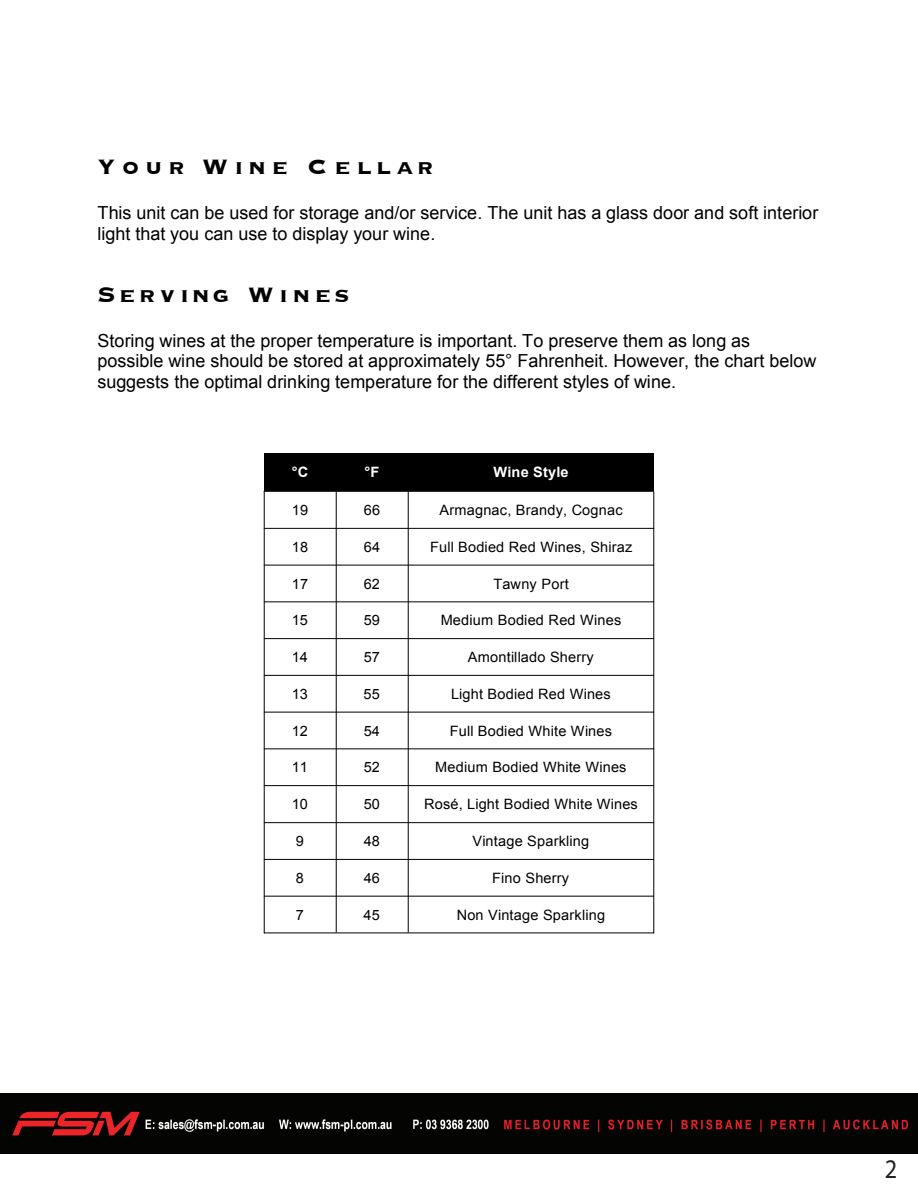
<style>
.page{position:relative;width:918px;height:1188px;background:#fff}
.page>*{position:absolute;margin:0;border:0;box-sizing:border-box;transform-origin:0 0}
.t1{font:700 27px "Copperplate";letter-spacing:.21em;color:#000}
.t2{font:700 27px "Copperplate";letter-spacing:.14em;color:#000}
.t3{font:27px "Myriad Pro";color:#211e1e;scale:.9 1}
.t4{font:18px/20.7px "Arial";color:#000}
.t5{font:14.25px "Arial";letter-spacing:.01em;color:#000}
.t6{font:700 14.25px "Arial";letter-spacing:.015em;color:#fff}
</style>
<div class="page">
<div style="left:264px;top:454px;width:72px;height:37px;background:#000"></div>
<div style="left:336px;top:454px;width:72px;height:37px;background:#000"></div>
<div style="left:408px;top:454px;width:246px;height:37px;background:#000"></div>
<hr style="left:264px;top:491px;width:390px;height:1px;background:#000">
<hr style="left:264px;top:528px;width:390px;height:1px;background:#000">
<hr style="left:264px;top:565px;width:390px;height:1px;background:#000">
<hr style="left:264px;top:602px;width:390px;height:1px;background:#000">
<hr style="left:264px;top:638px;width:390px;height:1px;background:#000">
<hr style="left:264px;top:675px;width:390px;height:1px;background:#000">
<hr style="left:264px;top:712px;width:390px;height:1px;background:#000">
<hr style="left:264px;top:749px;width:390px;height:1px;background:#000">
<hr style="left:264px;top:785px;width:390px;height:1px;background:#000">
<hr style="left:264px;top:822px;width:390px;height:1px;background:#000">
<hr style="left:264px;top:859px;width:390px;height:1px;background:#000">
<hr style="left:264px;top:896px;width:390px;height:1px;background:#000">
<hr style="left:264px;top:933px;width:390px;height:1px;background:#000">
<hr style="left:264px;top:491px;width:1px;height:442px;background:#000">
<hr style="left:336px;top:491px;width:1px;height:442px;background:#000">
<hr style="left:408px;top:491px;width:1px;height:442px;background:#000">
<hr style="left:653px;top:492px;width:1px;height:441px;background:#000">
<img style="left:0;top:1094px;width:918px;height:60px">
<h1 class="t1" style="left:98px;top:149px;width:337px">Your Wine Cellar</h1>
<p class="t4" style="left:97px;top:202px;width:722px">This unit can be used for storage and/or service. The unit has a glass door and soft interior light that you can use to display your wine.</p>
<h1 class="t2" style="left:98px;top:277px;width:253px">Serving Wines</h1>
<p class="t4" style="left:97px;top:330px;width:721px">Storing wines at the proper temperature is important. To preserve them as long as possible wine should be stored at approximately 55° Fahrenheit. However, the chart below suggests the optimal drinking temperature for the different styles of wine.</p>
<p class="t6" style="left:292px;top:463px;width:18px">°C</p>
<p class="t6" style="left:364px;top:463px;width:16px">°F</p>
<p class="t6" style="left:493px;top:463px;width:77px">Wine Style</p>
<p class="t5" style="left:292px;top:501px;width:18px">19</p>
<p class="t5" style="left:364px;top:501px;width:18px">66</p>
<p class="t5" style="left:439px;top:501px;width:185px">Armagnac, Brandy, Cognac</p>
<p class="t5" style="left:292px;top:537px;width:18px">18</p>
<p class="t5" style="left:364px;top:537px;width:18px">64</p>
<p class="t5" style="left:430px;top:537px;width:204px">Full Bodied Red Wines, Shiraz</p>
<p class="t5" style="left:292px;top:574px;width:18px">17</p>
<p class="t5" style="left:364px;top:574px;width:18px">62</p>
<p class="t5" style="left:493px;top:574px;width:77px">Tawny Port</p>
<p class="t5" style="left:292px;top:611px;width:18px">15</p>
<p class="t5" style="left:364px;top:611px;width:18px">59</p>
<p class="t5" style="left:441px;top:611px;width:182px">Medium Bodied Red Wines</p>
<p class="t5" style="left:292px;top:648px;width:18px">14</p>
<p class="t5" style="left:364px;top:648px;width:18px">57</p>
<p class="t5" style="left:468px;top:648px;width:127px">Amontillado Sherry</p>
<p class="t5" style="left:292px;top:685px;width:18px">13</p>
<p class="t5" style="left:364px;top:685px;width:18px">55</p>
<p class="t5" style="left:451px;top:685px;width:161px">Light Bodied Red Wines</p>
<p class="t5" style="left:292px;top:721px;width:18px">12</p>
<p class="t5" style="left:364px;top:721px;width:18px">54</p>
<p class="t5" style="left:450px;top:721px;width:164px">Full Bodied White Wines</p>
<p class="t5" style="left:292px;top:758px;width:18px">11</p>
<p class="t5" style="left:364px;top:758px;width:18px">52</p>
<p class="t5" style="left:435px;top:758px;width:193px">Medium Bodied White Wines</p>
<p class="t5" style="left:292px;top:795px;width:18px">10</p>
<p class="t5" style="left:364px;top:795px;width:18px">50</p>
<p class="t5" style="left:424px;top:795px;width:215px">Rosé, Light Bodied White Wines</p>
<p class="t5" style="left:296px;top:832px;width:10px">9</p>
<p class="t5" style="left:364px;top:832px;width:18px">48</p>
<p class="t5" style="left:472px;top:832px;width:118px">Vintage Sparkling</p>
<p class="t5" style="left:296px;top:868px;width:10px">8</p>
<p class="t5" style="left:364px;top:868px;width:18px">46</p>
<p class="t5" style="left:492px;top:868px;width:79px">Fino Sherry</p>
<p class="t5" style="left:296px;top:905px;width:10px">7</p>
<p class="t5" style="left:364px;top:905px;width:18px">45</p>
<p class="t5" style="left:457px;top:905px;width:150px">Non Vintage Sparkling</p>
<h1 class="t3" style="left:885px;top:1152px;width:15px">2</h1>
</div>
